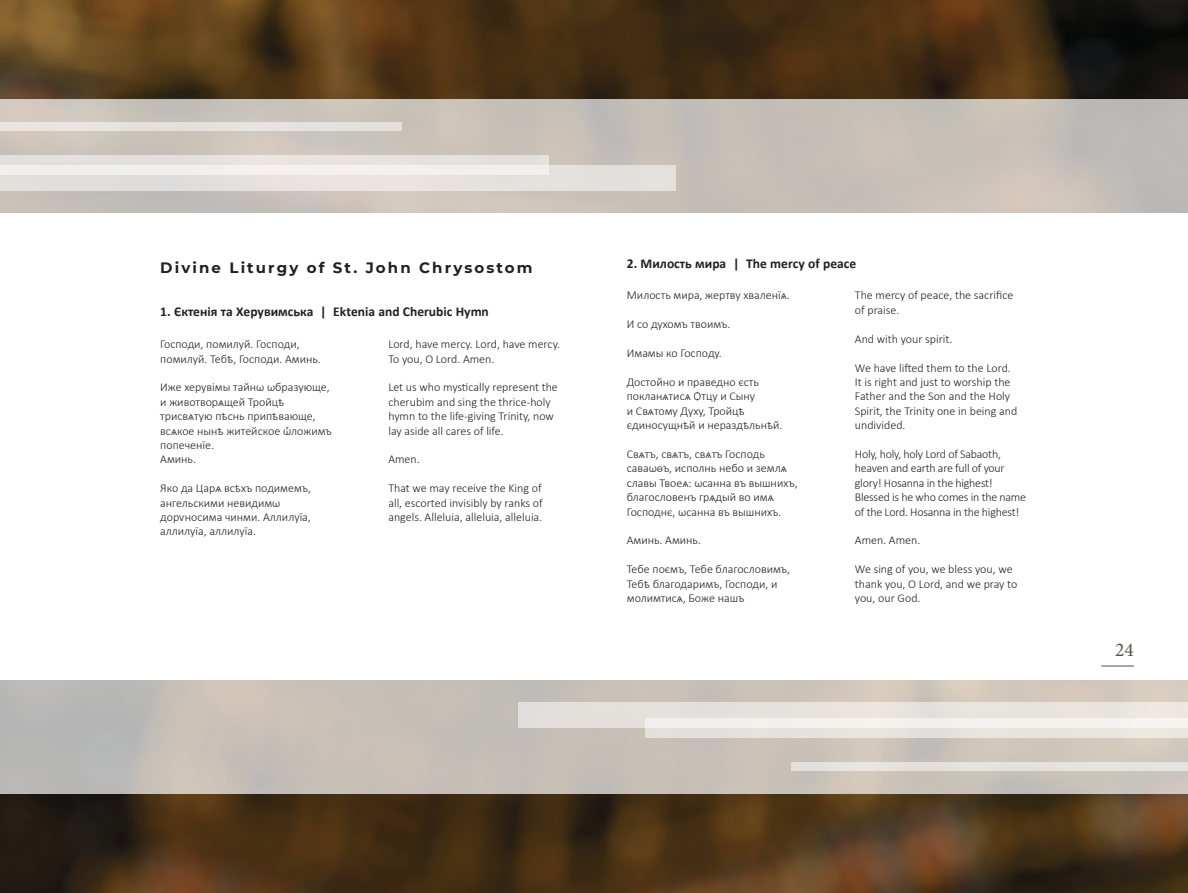
<style>
.page{position:relative;width:1188px;height:893px;background:#fff}
.page>*{position:absolute;margin:0;border:0;box-sizing:border-box;transform-origin:0 0}
.t1{font:19.5px "Minion Pro";color:#5a5147}
.t2{font:700 15px "Montserrat";letter-spacing:.14em;color:#231f20}
.t3{font:700 13.5px "Calibri";color:#231f20}
.t4{font:300 12px/14.4px "Calibri";color:#231f20}
.t5{font:300 12px/14.4px "Calibri";letter-spacing:-.02em;color:#231f20}
</style>
<div class="page">
<hr style="left:1101px;top:665px;width:33px;height:1px;background:#5a5147">
<img style="left:0;top:0;width:1188px;height:99px">
<img style="left:0;top:793px;width:1188px;height:100px">
<div style="left:0;top:99px;width:1188px;height:113px;background:linear-gradient(to right,#ccc4bb,#c3bdb7)"></div>
<svg style="left:0;top:680px;width:1188px;height:113px;background:#c6bfb8"></svg>
<div style="left:0;top:155px;width:549px;height:20px;background:#e5e1dd"></div>
<div style="left:0;top:165px;width:676px;height:25px;background:linear-gradient(to right,#e8e7e5,#e8e4df)"></div>
<div style="left:0;top:122px;width:402px;height:9px;background:#e5e2de"></div>
<div style="left:645px;top:718px;width:543px;height:20px;background:#e7e3dd"></div>
<div style="left:518px;top:703px;width:670px;height:25px;background:linear-gradient(to right,#e4e1de,#f0ece6)"></div>
<div style="left:791px;top:762px;width:397px;height:9px;background:#e5e3dd"></div>
<p class="t2" style="left:160px;top:257px;width:374px">Divine Liturgy of St. John Chrysostom</p>
<p class="t3" style="left:160px;top:302px;width:330px">1. Єктенія та Херувимська | Ektenia and Cherubic Hymn</p>
<p class="t4" style="left:160px;top:337px;width:162px">Господи, помилуй. Господи, помилуй. Тебѣ, Господи. Аминь.</p>
<p class="t4" style="left:160px;top:380px;width:173px">Иже херувімы тайнѡ ѡбразующе, и животворѧщей Тройцѣ трисвѧтую пѣснь припѣвающе, всѧкое нынѣ житейское ѿложимъ попеченїе.</p>
<p class="t4" style="left:160px;top:452px;width:37px">Аминь.</p>
<p class="t4" style="left:160px;top:481px;width:152px">Яко да Царѧ всѣхъ подимемъ, ангельскими невидимѡ дорѵносима чинми. Аллилуїа, аллилуїа, аллилуїа.</p>
<p class="t4" style="left:388px;top:337px;width:173px">Lord, have mercy. Lord, have mercy.<br>To you, O Lord. Amen.</p>
<p class="t4" style="left:388px;top:380px;width:171px">Let us who mystically represent the cherubim and sing the thrice-holy hymn to the life-giving Trinity, now lay aside all cares of life.</p>
<p class="t4" style="left:388px;top:452px;width:33px">Amen.</p>
<p class="t4" style="left:388px;top:481px;width:156px;text-align:justify">That we may receive the King of all, escorted invisibly by ranks of angels. Alleluia, alleluia, alleluia.</p>
<p class="t3" style="left:627px;top:254px;width:231px">2. Милость мира | The mercy of peace</p>
<p class="t4" style="left:627px;top:288px;width:164px">Милость мира, жертву хваленїѧ.</p>
<p class="t4" style="left:627px;top:317px;width:105px">И со духомъ твоимъ.</p>
<p class="t4" style="left:627px;top:346px;width:97px">Имамы ко Господу.</p>
<p class="t4" style="left:627px;top:374px;width:157px">Достойно и праведно єсть покланѧтисѧ Ѻтцу и Сыну<br>и Свѧтому Духу, Тройцѣ єдиносущнѣй и нераздѣльнѣй.</p>
<p class="t4" style="left:627px;top:446px;width:172px">Свѧтъ, свѧтъ, свѧтъ Господь саваѡѳъ, исполнь небо и землѧ славы Твоеѧ: ѡсанна въ вышнихъ, благословенъ грѧдый во имѧ<br>Господнє, ѡсанна въ вышнихъ.</p>
<p class="t4" style="left:627px;top:533px;width:76px">Аминь. Аминь.</p>
<p class="t4" style="left:627px;top:562px;width:165px">Тебе поємъ, Тебе благословимъ,<br>Тебѣ благодаримъ, Господи, и молимтисѧ, Боже нашъ</p>
<p class="t4" style="left:855px;top:288px;width:160px">The mercy of peace, the sacrifice of praise.</p>
<p class="t4" style="left:855px;top:331px;width:99px">And with your spirit.</p>
<p class="t4" style="left:855px;top:360px;width:157px">We have lifted them to the Lord.</p>
<p class="t4" style="left:855px;top:374px;width:164px">It is right and just to worship the<br>Father and the Son and the Holy<br>Spirit, the Trinity one in being and undivided.</p>
<p class="t5" style="left:855px;top:446px;width:173px">Holy, holy, holy Lord of Sabaoth, heaven and earth are full of your glory! Hosanna in the highest!<br>Blessed is he who comes in the name of the Lord. Hosanna in the highest!</p>
<p class="t4" style="left:855px;top:533px;width:67px">Amen. Amen.</p>
<p class="t4" style="left:855px;top:562px;width:164px">We sing of you, we bless you, we thank you, O Lord, and we pray to you, our God.</p>
<h1 class="t1" style="left:1115px;top:636px;width:20px">24</h1>
</div>
